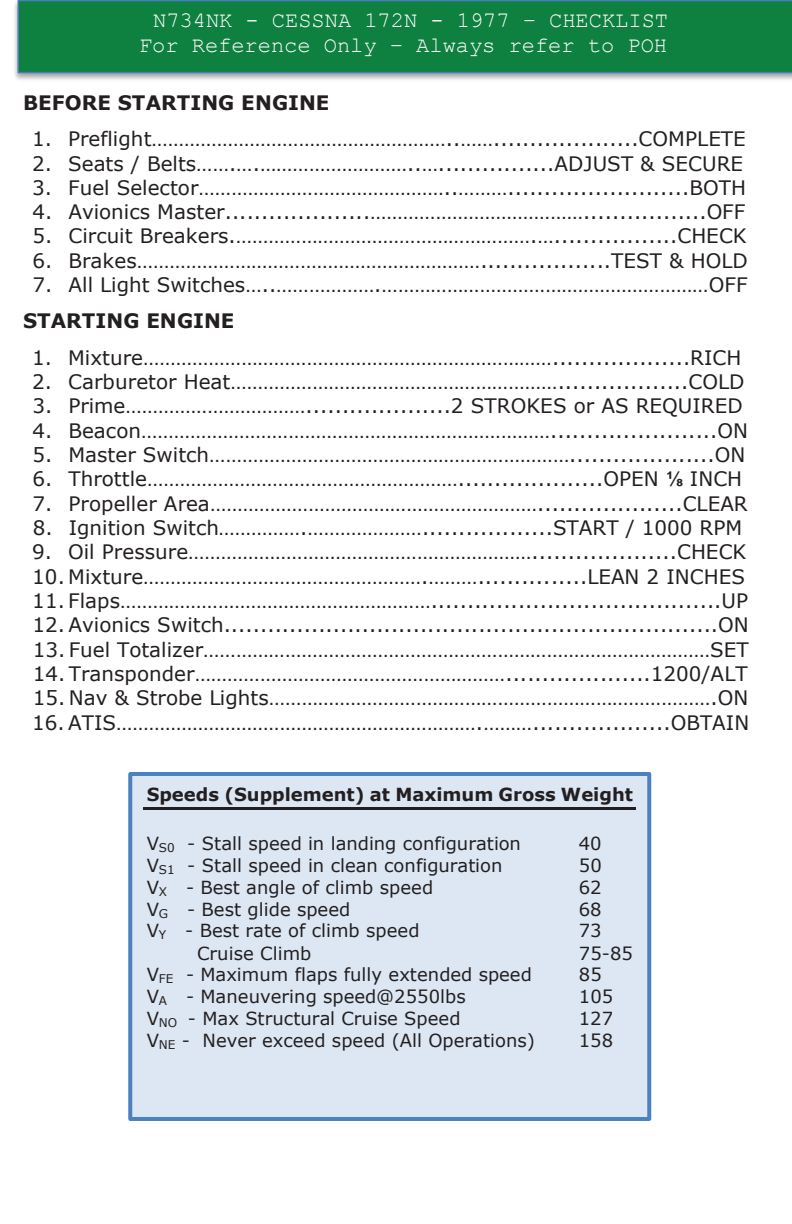
<style>
.page{position:relative;width:792px;height:1224px;background:#fff}
.page>*{position:absolute;margin:0;border:0;box-sizing:border-box;transform-origin:0 0}
.t1{font:22px/25px "Courier New";color:#fff;text-align:right}
.t2{font:20px "Verdana";color:#231f20}
.t3{font:700 20px "Verdana";color:#231f20}
.t4{font:18px "Verdana";color:#231f20}
.t5{font:700 18px "Verdana";color:#231f20}
.s1{font-family:"Arial";font-weight:700}
</style>
<div class="page">
<img style="left:13px;top:5px;width:779px;height:70px">
<svg style="left:18px;top:0;width:774px;height:73px;background:#167f52"></svg>
<div style="left:19px;top:9px;width:773px;height:56px;background:#0e803f"></div>
<div style="left:128px;top:772px;width:523px;height:349px;background:#dce7f3;border:4px solid #4c81bf"></div>
<hr style="left:144px;top:807px;width:492px;height:3px;background:#231f20">
<p class="t1" style="left:139px;top:7px;width:531px">N734NK - CESSNA 172N - 1977 – CHECKLIST<br>For Reference Only – Always refer to POH</p>
<p class="t3" style="left:23px;top:89px;width:308px">BEFORE STARTING ENGINE</p>
<p class="t2" style="left:32px;top:126px;width:715px">1. Preflight………………………………………………..……....................COMPLETE</p>
<p class="t2" style="left:32px;top:151px;width:713px">2. Seats / Belts…….….………………………..…................ADJUST &amp; SECURE</p>
<p class="t2" style="left:32px;top:175px;width:715px">3. Fuel Selector………………………………………..……….........................BOTH</p>
<p class="t2" style="left:32px;top:199px;width:714px">4. Avionics Master....................………………………………….................OFF</p>
<p class="t2" style="left:33px;top:223px;width:716px">5. Circuit Breakers.……………………………………………….….................CHECK</p>
<p class="t2" style="left:33px;top:248px;width:717px">6. Brakes………………………………………………………..................TEST &amp; HOLD</p>
<p class="t2" style="left:33px;top:272px;width:716px">7. All Light Switches…..……………….……………………………………………………OFF</p>
<p class="t3" style="left:23px;top:308px;width:213px">STARTING ENGINE</p>
<p class="t2" style="left:32px;top:345px;width:711px">1. Mixture…………………………………………………………………...................RICH</p>
<p class="t2" style="left:32px;top:369px;width:714px">2. Carburetor Heat……………………………………………………..................COLD</p>
<p class="t2" style="left:32px;top:393px;width:712px">3. Prime……………………………....................2 STROKES or AS REQUIRED</p>
<p class="t2" style="left:32px;top:418px;width:717px">4. Beacon………………………………………………………………….......................ON</p>
<p class="t2" style="left:33px;top:442px;width:714px">5. Master Switch…………………………………………………………....................ON</p>
<p class="t2" style="left:33px;top:466px;width:711px">6. Throttle…………………………………………………....................OPEN <span class="s1">⅛</span> INCH</p>
<p class="t2" style="left:33px;top:491px;width:717px">7. Propeller Area……………………………………………………....................CLEAR</p>
<p class="t2" style="left:33px;top:515px;width:711px">8. Ignition Switch…………….…………………..................START / 1000 RPM</p>
<p class="t2" style="left:32px;top:539px;width:716px">9. Oil Pressure………………………………………………………....................CHECK</p>
<p class="t2" style="left:32px;top:564px;width:714px">10. Mixture…………………………………………….………...............LEAN 2 INCHES</p>
<p class="t2" style="left:32px;top:588px;width:717px">11. Flaps…………………………………………………........................................UP</p>
<p class="t2" style="left:32px;top:612px;width:718px">12. Avionics Switch....................................................................ON</p>
<p class="t2" style="left:33px;top:637px;width:718px">13. Fuel Totalizer…………………………………………………………………………………SET</p>
<p class="t2" style="left:33px;top:661px;width:717px">14. Transponder…………………………………………………....................1200/ALT</p>
<p class="t2" style="left:33px;top:685px;width:717px">15. Nav &amp; Strobe Lights……………………………………………………………………….ON</p>
<p class="t2" style="left:32px;top:710px;width:719px">16. ATIS………………………………………………………….………...................OBTAIN</p>
<p class="t5" style="left:147px;top:783px;width:488px">Speeds (Supplement) at Maximum Gross Weight</p>
<p class="t4" style="left:147px;top:832px;width:376px">V<sub>S0</sub> - Stall speed in landing configuration</p>
<p class="t4" style="left:579px;top:832px;width:24px">40</p>
<p class="t4" style="left:147px;top:854px;width:357px">V<sub>S1</sub> - Stall speed in clean configuration</p>
<p class="t4" style="left:579px;top:854px;width:24px">50</p>
<p class="t4" style="left:147px;top:876px;width:288px">V<sub>X</sub> - Best angle of climb speed</p>
<p class="t4" style="left:579px;top:876px;width:24px">62</p>
<p class="t4" style="left:147px;top:898px;width:205px">V<sub>G</sub> - Best glide speed</p>
<p class="t4" style="left:579px;top:898px;width:24px">68</p>
<p class="t4" style="left:147px;top:919px;width:274px">V<sub>Y</sub> - Best rate of climb speed</p>
<p class="t4" style="left:579px;top:919px;width:24px">73</p>
<p class="t4" style="left:197px;top:942px;width:116px">Cruise Climb</p>
<p class="t4" style="left:579px;top:942px;width:56px">75-85</p>
<p class="t4" style="left:147px;top:963px;width:387px">V<sub>FE</sub> - Maximum flaps fully extended speed</p>
<p class="t4" style="left:579px;top:963px;width:24px">85</p>
<p class="t4" style="left:147px;top:985px;width:320px">V<sub>A</sub> - Maneuvering speed@2550lbs</p>
<p class="t4" style="left:579px;top:985px;width:36px">105</p>
<p class="t4" style="left:147px;top:1007px;width:315px">V<sub>NO</sub> - Max Structural Cruise Speed</p>
<p class="t4" style="left:579px;top:1007px;width:36px">127</p>
<p class="t4" style="left:147px;top:1029px;width:390px">V<sub>NE</sub> - Never exceed speed (All Operations)</p>
<p class="t4" style="left:579px;top:1029px;width:36px">158</p>
</div>
